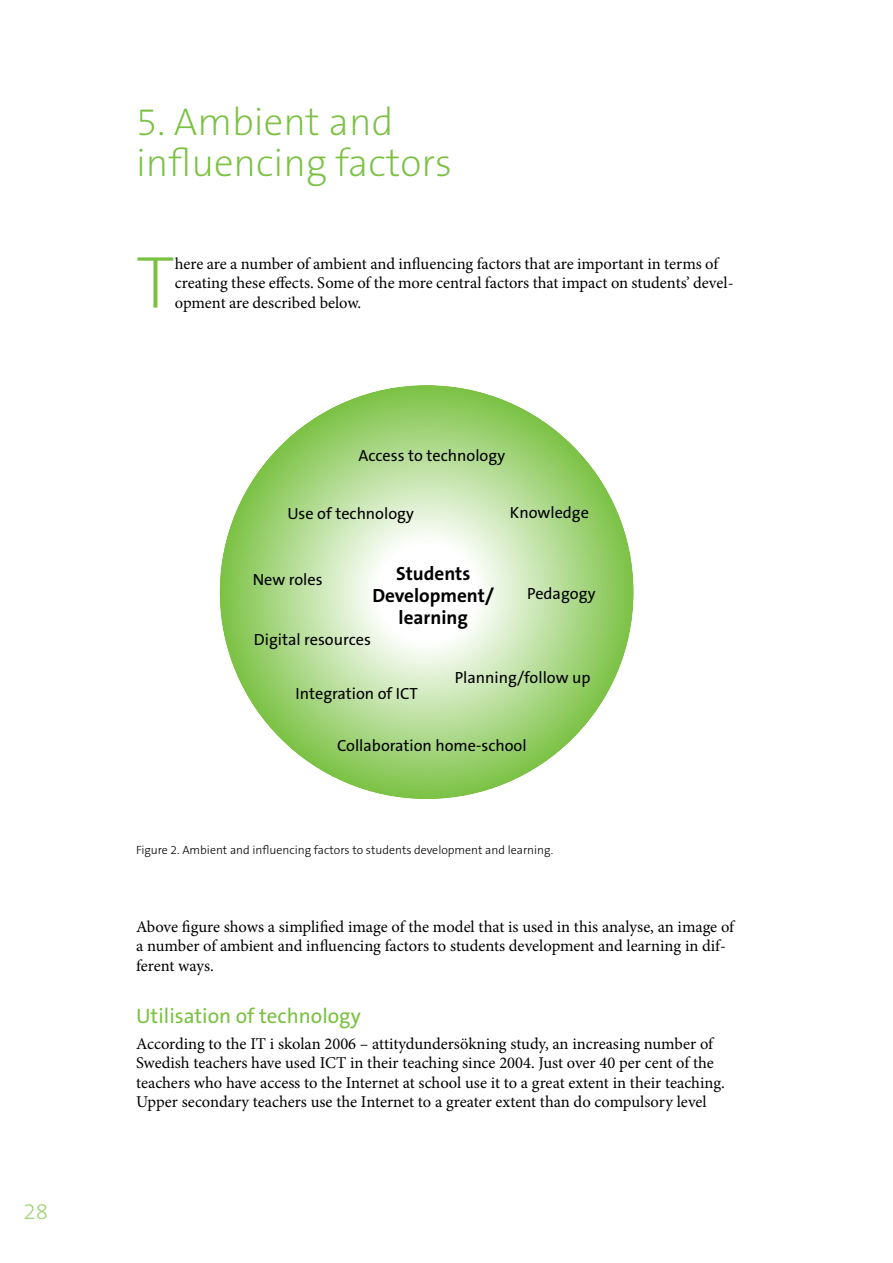
<style>
.page{position:relative;width:893px;height:1263px;background:#fff}
.page>*{position:absolute;margin:0;border:0;box-sizing:border-box;transform-origin:0 0}
.t1{font:200 74.25px "The Sans B2";color:#7ac142}
.t2{font:200 39px/40.5px "The Sans B2";color:#7ac142}
.t3{font:300 22.5px "The Sans B3";color:#a2d47b}
.t4{font:21px "The Sans B5 Plain";color:#7ac142}
.t5{font:700 19.2px/22px "The Sans B7";color:#000;text-align:center}
.t6{font:16.5px/19.5px "Minion Pro";letter-spacing:-.005em;color:#000}
.t7{font:16.2px "The Sans B5 Plain";color:#000}
.t8{font:300 12px "The Sans B3";color:#000}
</style>
<div class="page">
<svg style="left:220px;top:385px;width:414px;height:414px;background:#b3dc94"></svg>
<h3 class="t3" style="left:23px;top:1199px;width:26px">28</h3>
<h2 class="t2" style="left:136px;top:103px;width:318px">5. Ambient and influencing factors</h2>
<h1 class="t1" style="left:136px;top:243px;width:40px">T</h1>
<p class="t6" style="left:175px;top:254px;width:560px">here are a number of ambient and influencing factors that are important in terms of creating these effects. Some of the more central factors that impact on students’ devel&shy;opment are described below.</p>
<p class="t7" style="left:358px;top:447px;width:148px">Access to technology</p>
<p class="t7" style="left:287px;top:505px;width:128px">Use of technology</p>
<p class="t7" style="left:253px;top:571px;width:71px">New roles</p>
<p class="t5" style="left:372px;top:563px;width:123px">Students<br>Development/ learning</p>
<p class="t7" style="left:510px;top:504px;width:80px">Knowledge</p>
<p class="t7" style="left:527px;top:584px;width:70px">Pedagogy</p>
<p class="t7" style="left:254px;top:630px;width:119px">Digital resources</p>
<p class="t7" style="left:296px;top:685px;width:123px">Integration of ICT</p>
<p class="t7" style="left:337px;top:737px;width:191px">Collaboration home-school</p>
<p class="t7" style="left:455px;top:669px;width:137px">Planning/follow up</p>
<p class="t8" style="left:136px;top:843px;width:419px">Figure 2. Ambient and influencing factors to students development and learning.</p>
<p class="t6" style="left:136px;top:917px;width:599px">Above figure shows a simplified image of the model that is used in this analyse, an image of a number of ambient and influencing factors to students development and learning in dif&shy;ferent ways.</p>
<p class="t4" style="left:136px;top:1004px;width:226px">Utilisation of technology</p>
<p class="t6" style="left:136px;top:1034px;width:590px">According to the IT i skolan 2006 – attitydundersökning study, an increasing number of Swedish teachers have used ICT in their teaching since 2004. Just over 40 per cent of the teachers who have access to the Internet at school use it to a great extent in their teaching.<br>Upper secondary teachers use the Internet to a greater extent than do compulsory level</p>
</div>
